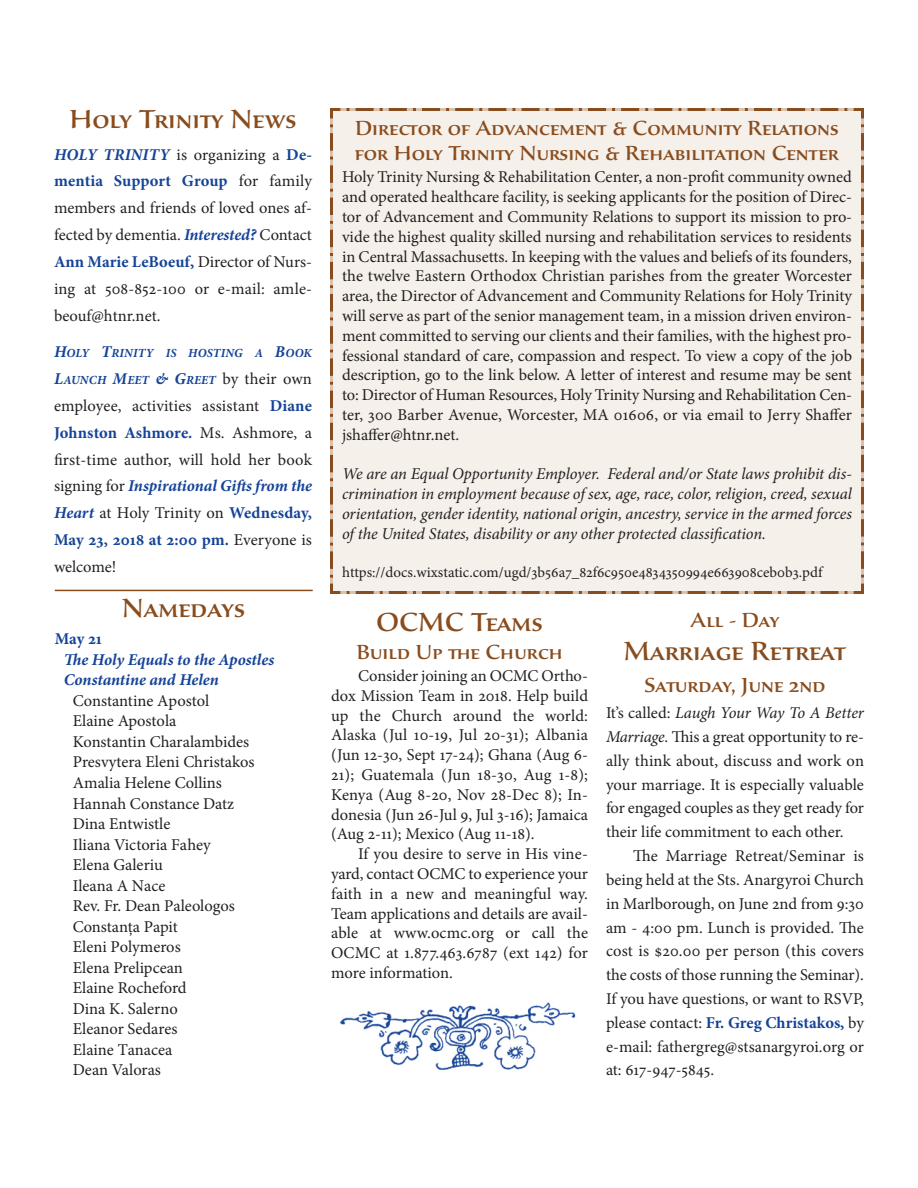
<style>
.page{position:relative;width:918px;height:1188px;background:#fff}
.page>*{position:absolute;margin:0;border:0;box-sizing:border-box;transform-origin:0 0}
.t1{font:500 27px "Sava Pro";color:#894c1d}
.t2{font:500 21px/25.2px "Sava Pro";color:#894c1d}
.t3{font:16.5px/19.8px "Minion Pro";color:#231f20;text-align:justify}
.t4{font:italic 16.5px/19.8px "Minion Pro";letter-spacing:-.01em;color:#231f20;text-align:justify}
.t5{font:italic 700 16.5px/20.5px "Minion Pro";color:#154398}
.t6{font:700 16.5px "Minion Pro";color:#154398}
.t7{font:15px "Minion Pro";color:#231f20}
.t8{font:italic 700 12.3px/26.8px "Minion Pro";letter-spacing:.015em;color:#154398}
.s1{font-weight:700;font-style:italic;color:#154398}
.s2{font-weight:700;color:#154398}
.s3{font-size:16.5px}
.s4{font-weight:400;font-style:normal;font-size:16.5px;color:#231f20}
.s5{font-style:italic}
</style>
<div class="page">
<div style="left:330px;top:108px;width:534px;height:486px;background:#f5f0ea"></div>
<img style="left:340px;top:1002px;width:236px;height:68px">
<hr style="left:55px;top:590px;width:258px;height:1px;background:#894c1d">
<p class="t1" style="left:69px;top:102px;width:229px">Holy Trinity News</p>
<p class="t3" style="left:54px;top:142px;width:260px;line-height:26.8px"><span class="s1">HOLY TRINITY</span> is organizing a <span class="s2">De&shy;mentia Support Group</span> for family members and friends of loved ones af&shy;fected by dementia. <span class="s1">Interested?</span> Contact <span class="s2">Ann Marie LeBoeuf,</span> Director of Nurs&shy;ing at 508-852-100 or e-mail: amle&shy;beouf@htnr.net.</p>
<p class="t8" style="left:54px;top:341px;width:259px"><span class="s3">H</span>OLY <span class="s3">T</span>RINITY IS HOSTING A <span class="s3">B</span>OOK<br><span class="s3">L</span>AUNCH <span class="s3">M</span>EET <span class="s3">&amp; G</span>REET <span class="s4">by their own</span></p>
<p class="t3" style="left:54px;top:394px;width:260px;line-height:26.8px">employee, activities assistant <span class="s2">Diane Johnston Ashmore.</span> Ms. Ashmore, a first-time author, will hold her book signing for <span class="s1">Inspirational Gifts from the Heart</span> at Holy Trinity on <span class="s2">Wednesday, May 23, 2018 at 2:00 pm.</span> Everyone is welcome!</p>
<p class="t1" style="left:122px;top:592px;width:125px">Namedays</p>
<p class="t6" style="left:55px;top:633px;width:49px">May 21</p>
<p class="t5" style="left:64px;top:651px;width:212px">The Holy Equals to the Apostles<br>Constantine and Helen</p>
<p class="t3" style="left:73px;top:692px;width:138px">Constantine Apostol</p>
<p class="t3" style="left:73px;top:713px;width:105px">Elaine Apostola</p>
<p class="t3" style="left:73px;top:733px;width:178px">Konstantin Charalambides</p>
<p class="t3" style="left:73px;top:754px;width:183px">Presvytera Eleni Christakos</p>
<p class="t3" style="left:73px;top:774px;width:151px">Amalia Helene Collins</p>
<p class="t3" style="left:73px;top:795px;width:163px">Hannah Constance Datz</p>
<p class="t3" style="left:73px;top:815px;width:99px">Dina Entwistle</p>
<p class="t3" style="left:73px;top:836px;width:140px">Iliana Victoria Fahey</p>
<p class="t3" style="left:73px;top:856px;width:92px">Elena Galeriu</p>
<p class="t3" style="left:73px;top:877px;width:94px">Ileana A Nace</p>
<p class="t3" style="left:73px;top:898px;width:164px">Rev. Fr. Dean Paleologos</p>
<p class="t3" style="left:73px;top:918px;width:107px">Constanța Papit</p>
<p class="t3" style="left:73px;top:939px;width:109px">Eleni Polymeros</p>
<p class="t3" style="left:73px;top:959px;width:112px">Elena Prelipcean</p>
<p class="t3" style="left:73px;top:980px;width:115px">Elaine Rocheford</p>
<p class="t3" style="left:73px;top:1000px;width:107px">Dina K. Salerno</p>
<p class="t3" style="left:73px;top:1021px;width:106px">Eleanor Sedares</p>
<p class="t3" style="left:73px;top:1041px;width:101px">Elaine Tanacea</p>
<p class="t3" style="left:73px;top:1062px;width:90px">Dean Valoras</p>
<p class="t2" style="left:355px;top:115px;width:486px">Director of Advancement &amp; Community Relations for Holy Trinity Nursing &amp; Rehabilitation Center</p>
<p class="t3" style="left:342px;top:169px;width:512px">Holy Trinity Nursing &amp; Rehabilitation Center, a non-profit community owned and operated healthcare facility, is seeking applicants for the position of Direc&shy;tor of Advancement and Community Relations to support its mission to pro&shy;vide the highest quality skilled nursing and rehabilitation services to residents in Central Massachusetts. In keeping with the values and beliefs of its founders, the twelve Eastern Orthodox Christian parishes from the greater Worcester area, the Director of Advancement and Community Relations for Holy Trinity will serve as part of the senior management team, in a mission driven environ&shy;ment committed to serving our clients and their families, with the highest pro&shy;fessional standard of care, compassion and respect. To view a copy of the job description, go to the link below. A letter of interest and resume may be sent to: Director of Human Resources, Holy Trinity Nursing and Rehabilitation Cen&shy;ter, 300 Barber Avenue, Worcester, MA 01606, or via email to Jerry Shaffer jshaffer@htnr.net.</p>
<p class="t4" style="left:342px;top:466px;width:512px">We are an Equal Opportunity Employer. Federal and/or State laws prohibit dis&shy;crimination in employment because of sex, age, race, color, religion, creed, sexual orientation, gender identity, national origin, ancestry, service in the armed forces of the United States, disability or any other protected classification.</p>
<p class="t7" style="left:342px;top:567px;width:482px">https://docs.wixstatic.com/ugd/3b56a7_82f6c950e4834350994e663908ceb0b3.pdf</p>
<p class="t1" style="left:376px;top:606px;width:168px">OCMC Teams</p>
<p class="t2" style="left:356px;top:639px;width:208px">Build Up the Church</p>
<p class="t3" style="left:331px;top:667px;width:258px;text-indent:27px">Consider joining an OCMC Ortho&shy;dox Mission Team in 2018. Help build up the Church around the world:<br>Alaska (Jul 10-19, Jul 20-31); Albania (Jun 12-30, Sept 17-24); Ghana (Aug 6- 21); Guatemala (Jun 18-30, Aug 1-8); Kenya (Aug 8-20, Nov 28-Dec 8); In&shy;donesia (Jun 26-Jul 9, Jul 3-16); Jamaica (Aug 2-11); Mexico (Aug 11-18).</p>
<p class="t3" style="left:331px;top:845px;width:258px;text-indent:27px">If you desire to serve in His vine&shy;yard, contact OCMC to experience your faith in a new and meaningful way.<br>Team applications and details are avail&shy;able at www.ocmc.org or call the OCMC at 1.877.463.6787 (ext 142) for more information.</p>
<p class="t2" style="left:691px;top:607px;width:90px">All - Day</p>
<p class="t1" style="left:623px;top:635px;width:225px">Marriage Retreat</p>
<p class="t2" style="left:644px;top:672px;width:183px">Saturday, June 2nd</p>
<p class="t3" style="left:606px;top:703px;width:260px;line-height:23.9px">It’s called: <span class="s5">Laugh Your Way To A Better Marriage.</span> This a great opportunity to re&shy;ally think about, discuss and work on your marriage. It is especially valuable for engaged couples as they get ready for their life commitment to each other.</p>
<p class="t3" style="left:606px;top:845px;width:260px;line-height:23.9px;text-indent:27px">The Marriage Retreat/Seminar is being held at the Sts. Anargyroi Church in Marlborough, on June 2nd from 9:30 am - 4:00 pm. Lunch is provided. The cost is $20.00 per person (this covers the costs of those running the Seminar).</p>
<p class="t3" style="left:606px;top:988px;width:260px;line-height:23.9px">If you have questions, or want to RSVP, please contact: <span class="s2">Fr. Greg Christakos,</span> by e-mail: fathergreg@stsanargyroi.org or at: 617-947-5845.</p>
</div>
